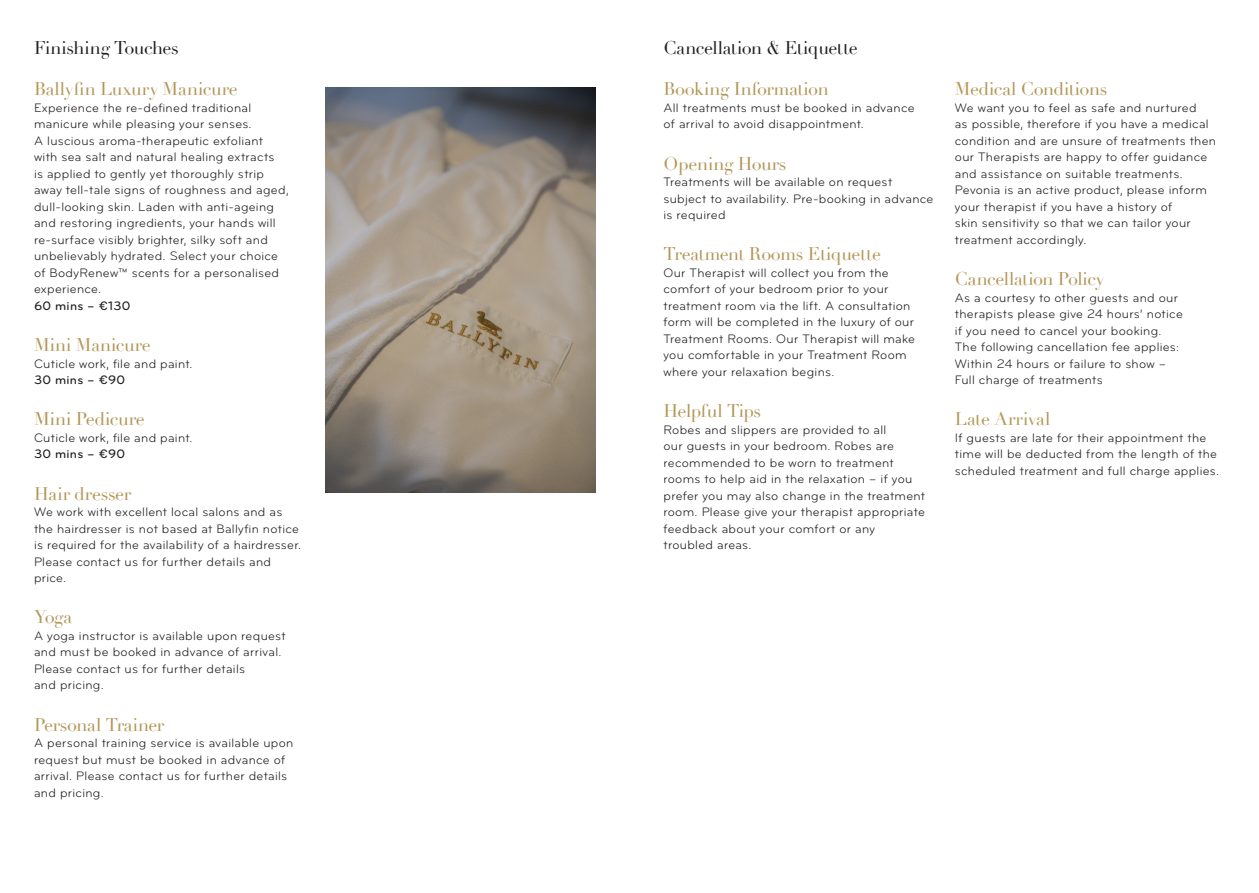
<style>
.page{position:relative;width:1259px;height:893px;background:#fff}
.page>*{position:absolute;margin:0;border:0;box-sizing:border-box;transform-origin:0 0}
.Main_text{font:18px "Didot";letter-spacing:-.015em;color:#b39758}
.Main_text-2{font:18px "Didot";letter-spacing:-.02em;color:#231f20}
.Main_text-3{font:12.75px/16.5px "Bryant Pro";letter-spacing:.025em;color:#231f20}
.s1{font-weight:500}
</style>
<div class="page">
<img style="left:325px;top:87px;width:270px;height:405px">
<p class="Main_text-2" style="left:34px;top:37px;width:146px">Finishing Touches</p>
<p class="Main_text" style="left:34px;top:78px;width:205px">Ballyfin Luxury Manicure</p>
<p class="Main_text-3" style="left:34px;top:100px;width:256px">Experience the re-defined traditional manicure while pleasing your senses.<br>A luscious aroma-therapeutic exfoliant with sea salt and natural healing extracts<br>is applied to gently yet thoroughly strip away tell-tale signs of roughness and aged, dull-looking skin. Laden with anti-ageing and restoring ingredients, your hands will re-surface visibly brighter, silky soft and unbelievably hydrated. Select your choice of BodyRenew™ scents for a personalised experience.<br><span class="s1">60 mins – €130</span></p>
<p class="Main_text" style="left:34px;top:334px;width:118px">Mini Manicure</p>
<p class="Main_text-3" style="left:34px;top:355px;width:160px">Cuticle work, file and paint.<br><span class="s1">30 mins – €90</span></p>
<p class="Main_text" style="left:34px;top:408px;width:112px">Mini Pedicure</p>
<p class="Main_text-3" style="left:34px;top:430px;width:160px">Cuticle work, file and paint.<br><span class="s1">30 mins – €90</span></p>
<p class="Main_text" style="left:34px;top:482px;width:99px">Hair dresser</p>
<p class="Main_text-3" style="left:34px;top:504px;width:269px">We work with excellent local salons and as the hairdresser is not based at Ballyfin notice is required for the availability of a hairdresser.<br>Please contact us for further details and price.</p>
<p class="Main_text" style="left:34px;top:606px;width:40px">Yoga</p>
<p class="Main_text-3" style="left:34px;top:628px;width:253px">A yoga instructor is available upon request and must be booked in advance of arrival.<br>Please contact us for further details<br>and pricing.</p>
<p class="Main_text" style="left:34px;top:713px;width:132px">Personal Trainer</p>
<p class="Main_text-3" style="left:34px;top:735px;width:261px">A personal training service is available upon request but must be booked in advance of arrival. Please contact us for further details and pricing.</p>
<p class="Main_text-2" style="left:663px;top:37px;width:196px">Cancellation &amp; Etiquette</p>
<p class="Main_text" style="left:663px;top:78px;width:167px">Booking Information</p>
<p class="Main_text-3" style="left:663px;top:100px;width:253px">All treatments must be booked in advance of arrival to avoid disappointment.</p>
<p class="Main_text" style="left:663px;top:152px;width:125px">Opening Hours</p>
<p class="Main_text-3" style="left:663px;top:174px;width:271px">Treatments will be available on request subject to availability. Pre-booking in advance is required</p>
<p class="Main_text" style="left:663px;top:243px;width:219px">Treatment Rooms Etiquette</p>
<p class="Main_text-3" style="left:663px;top:265px;width:253px">Our Therapist will collect you from the comfort of your bedroom prior to your treatment room via the lift. A consultation form will be completed in the luxury of our Treatment Rooms. Our Therapist will make you comfortable in your Treatment Room where your relaxation begins.</p>
<p class="Main_text" style="left:663px;top:400px;width:99px">Helpful Tips</p>
<p class="Main_text-3" style="left:663px;top:421px;width:263px">Robes and slippers are provided to all<br>our guests in your bedroom. Robes are recommended to be worn to treatment rooms to help aid in the relaxation – if you prefer you may also change in the treatment room. Please give your therapist appropriate feedback about your comfort or any troubled areas.</p>
<p class="Main_text" style="left:955px;top:78px;width:154px">Medical Conditions</p>
<p class="Main_text-3" style="left:955px;top:100px;width:263px">We want you to feel as safe and nurtured<br>as possible, therefore if you have a medical condition and are unsure of treatments then our Therapists are happy to offer guidance and assistance on suitable treatments.<br>Pevonia is an active product, please inform your therapist if you have a history of<br>skin sensitivity so that we can tailor your treatment accordingly.</p>
<p class="Main_text" style="left:955px;top:268px;width:151px">Cancellation Policy</p>
<p class="Main_text-3" style="left:955px;top:289px;width:229px">As a courtesy to other guests and our therapists please give 24 hours’ notice if you need to cancel your booking.<br>The following cancellation fee applies:<br>Within 24 hours or failure to show – Full charge of treatments</p>
<p class="Main_text" style="left:955px;top:408px;width:97px">Late Arrival</p>
<p class="Main_text-3" style="left:955px;top:430px;width:266px">If guests are late for their appointment the time will be deducted from the length of the scheduled treatment and full charge applies.</p>
</div>
